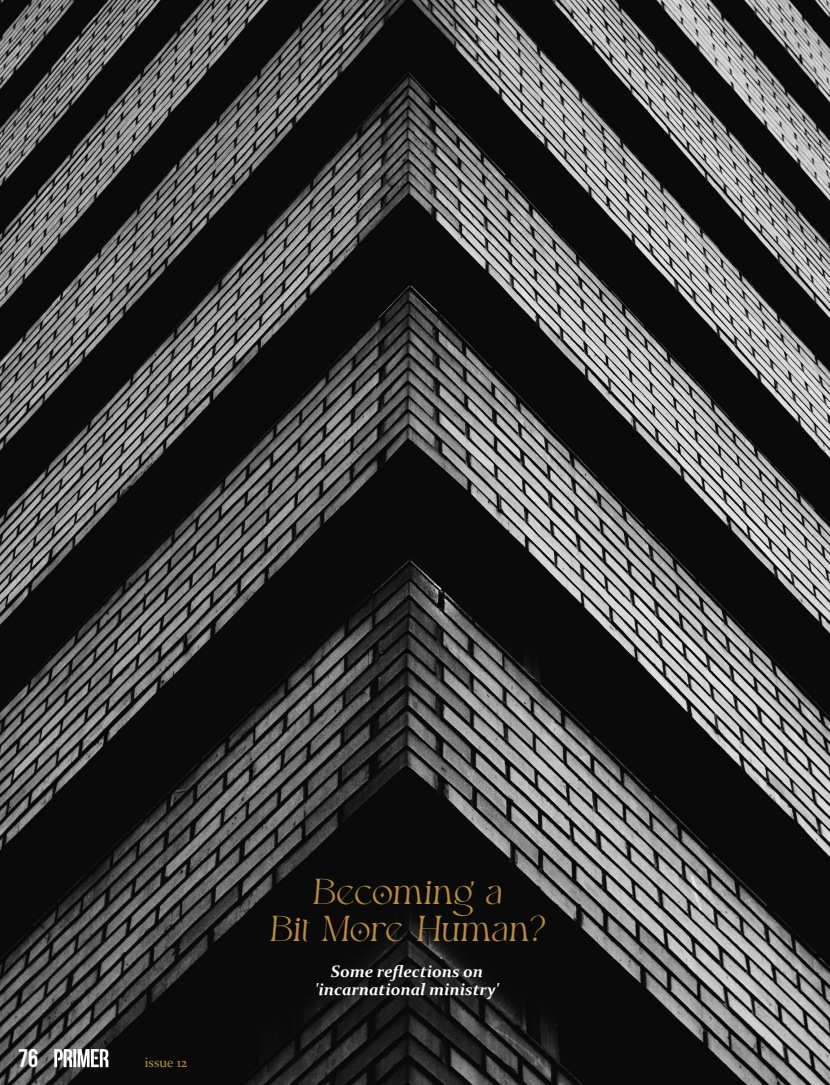
<style>
.page{position:relative;width:830px;height:1085px;background:#fff}
.page>*{position:absolute;margin:0;border:0;box-sizing:border-box;transform-origin:0 0}
.t1{font:36px/36.2px "Roxie Rossa";color:#bb8b42;text-align:center}
.t2{font:700 25.5px "Bebas Neue";color:#fff}
.t3{font:italic 700 16.5px/18px "Constantia";color:#fff;text-align:center}
.t4{font:13.5px "Constantia";color:#bb8b42}
</style>
<div class="page">
<img style="left:0;top:0;width:829px;height:1084px">
<svg style="left:54px;top:1048px;width:54px;height:18px"></svg>
<h2 class="t2" style="left:18px;top:1044px;width:22px">76</h2>
<p class="t4" style="left:145px;top:1053px;width:44px">issue 12</p>
<h1 class="t1" style="left:269px;top:875px;width:281px">Becoming a<br>Bit More Human?</h1>
<p class="t3" style="left:315px;top:961px;width:185px">Some reflections on 'incarnational ministry'</p>
</div>
